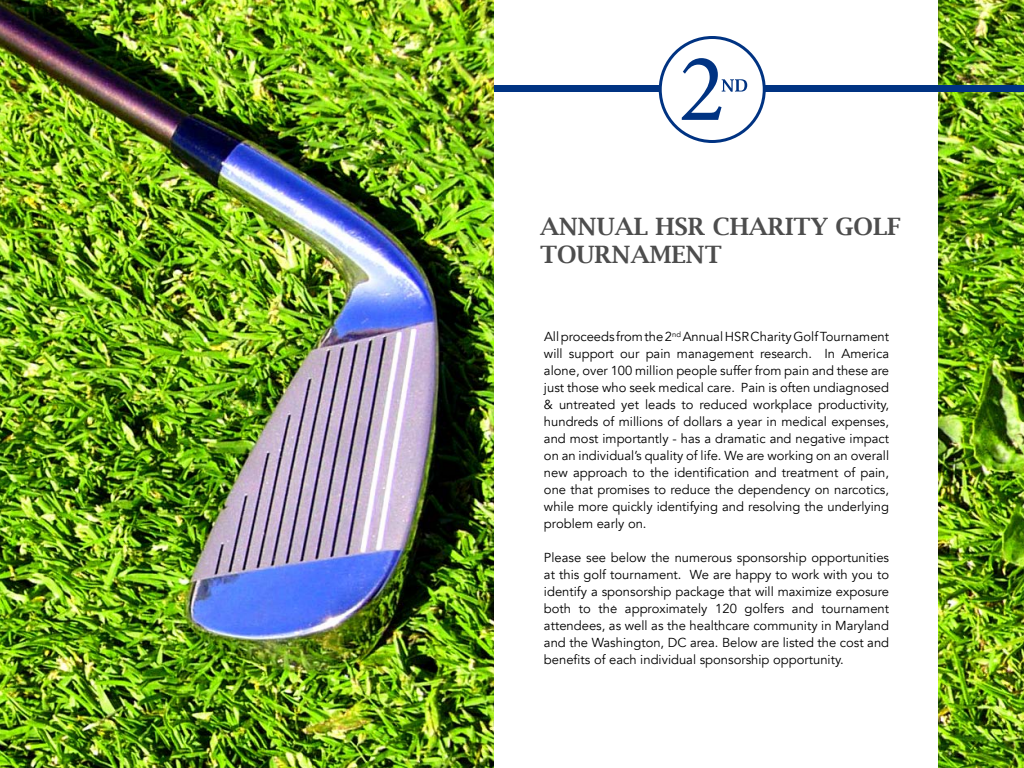
<style>
.page{position:relative;width:1024px;height:768px;background:#fff}
.page>*{position:absolute;margin:0;border:0;box-sizing:border-box;transform-origin:0 0}
.t1{font:600 24px/28.8px "Lucida Bright";color:#4d4d4d}
.t2{font:300 14px "Calibri";color:#4d4d4d}
.t3{font:13px/17px "Avenir";color:#000;text-align:justify}
</style>
<div class="page">
<div style="left:173px;top:85px;width:492px;height:7px;background:#003382"></div>
<img style="left:0;top:0;width:494px;height:768px">
<img style="left:938px;top:0;width:86px;height:768px">
<svg style="left:659px;top:36px;width:107px;height:107px"></svg>
<div style="left:756px;top:85px;width:268px;height:7px;background:#003382"></div>
<div style="left:662px;top:39px;width:101px;height:101px;background:#fff;border-radius:50%"></div>
<svg style="left:682px;top:58px;width:65px;height:62px"></svg>
<h1 class="t1" style="left:540px;top:211px;width:363px">ANNUAL HSR CHARITY GOLF<br>TOURNAMENT</h1>
<p class="t3" style="left:544px;top:328px;width:347px">All proceeds from the 2<sup>nd</sup> Annual HSR Charity Golf Tournament will support our pain management research. In America alone, over 100 million people suffer from pain and these are just those who seek medical care. Pain is often undiagnosed &amp; untreated yet leads to reduced workplace productivity, hundreds of millions of dollars a year in medical expenses, and most importantly - has a dramatic and negative impact on an individual’s quality of life. We are working on an overall new approach to the identification and treatment of pain, one that promises to reduce the dependency on narcotics, while more quickly identifying and resolving the underlying problem early on.</p>
<p class="t3" style="left:544px;top:549px;width:347px">Please see below the numerous sponsorship opportunities at this golf tournament. We are happy to work with you to identify a sponsorship package that will maximize exposure both to the approximately 120 golfers and tournament attendees, as well as the healthcare community in Maryland and the Washington, DC area. Below are listed the cost and benefits of each individual sponsorship opportunity.</p>
<p class="t2" style="left:612px;top:593px;width:5px">.</p>
</div>
